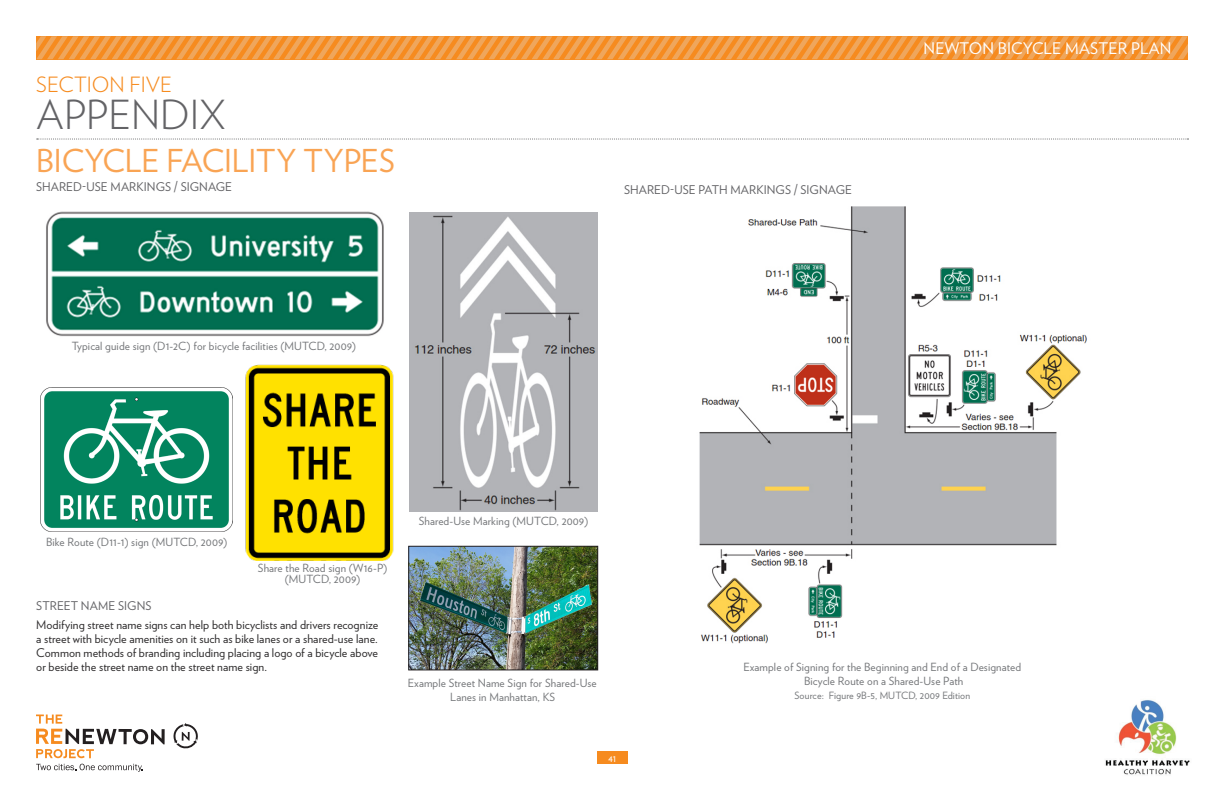
<style>
.page{position:relative;width:1224px;height:792px;background:#fff}
.page>*{position:absolute;margin:0;border:0;box-sizing:border-box;transform-origin:0 0}
.Section_Heading{font:300 40px "Verlag";color:#636366}
.Body_Copy{font:31.5px "Verlag";letter-spacing:-.005em;color:#f9a454}
.Section_Number{font:300 21px "Verlag";color:#f68b1f}
.t1{font:16px "Verlag";letter-spacing:.01em;color:#fff}
.Body_Copy-2{font:12px/14px "Verlag";letter-spacing:.005em;color:#312f30;text-align:justify}
.Body_Copy-3{font:12px "Verlag";letter-spacing:.01em;color:#636366}
.t2{font:11.2px/11px "Verlag";letter-spacing:.01em;color:#76787b;text-align:center}
.t3{font:10px "Verlag";letter-spacing:.01em;color:#76787b}
.t4{font:10px "Verlag";color:#fff}
</style>
<div class="page">
<div style="left:36px;top:36px;width:1152px;height:24px;background:#f58f28"></div>
<svg style="left:36px;top:36px;width:1152px;height:23px"></svg>
<svg style="left:173px;top:723px;width:25px;height:26px"></svg>
<svg style="left:36px;top:715px;width:129px;height:43px"></svg>
<svg style="left:36px;top:764px;width:107px;height:8px"></svg>
<img style="left:1105px;top:700px;width:85px;height:75px">
<div style="left:597px;top:752px;width:30px;height:12px;background:#f68b1f"></div>
<svg style="left:37px;top:139px;width:1152px;height:1px"></svg>
<img style="left:699px;top:206px;width:388px;height:438px">
<img style="left:41px;top:387px;width:192px;height:144px">
<img style="left:409px;top:212px;width:188px;height:300px">
<img style="left:245px;top:364px;width:149px;height:197px">
<img style="left:46px;top:211px;width:338px;height:126px">
<img style="left:410px;top:548px;width:186px;height:120px">
<div style="left:408px;top:546px;width:190px;height:124px;border:1px solid #231f20"></div>
<p class="Section_Number" style="left:36px;top:69px;width:137px">SECTION FIVE</p>
<p class="Section_Heading" style="left:36px;top:85px;width:192px">APPENDIX</p>
<p class="Body_Copy" style="left:36px;top:137px;width:360px">BICYCLE FACILITY TYPES</p>
<p class="Body_Copy-3" style="left:36px;top:177px;width:198px">SHARED-USE MARKINGS / SIGNAGE</p>
<p class="Body_Copy-3" style="left:624px;top:181px;width:230px">SHARED-USE PATH MARKINGS / SIGNAGE</p>
<p class="t2" style="left:72px;top:340px;width:286px">Typical guide sign (D1-2C) for bicycle facilities (MUTCD, 2009)</p>
<p class="t2" style="left:46px;top:536px;width:183px">Bike Route (D11-1) sign (MUTCD, 2009)</p>
<p class="t2" style="left:258px;top:562px;width:131px">Share the Road sign (W16-P) (MUTCD, 2009)</p>
<p class="t2" style="left:419px;top:515px;width:171px">Shared-Use Marking (MUTCD, 2009)</p>
<h3 class="t1" style="left:924px;top:37px;width:249px">NEWTON BICYCLE MASTER PLAN</h3>
<p class="Body_Copy-3" style="left:36px;top:597px;width:117px">STREET NAME SIGNS</p>
<p class="Body_Copy-2" style="left:36px;top:617px;width:344px">Modifying street name signs can help both bicyclists and drivers recognize a street with bicycle amenities on it such as bike lanes or a shared-use lane.<br>Common methods of branding including placing a logo of a bicycle above or beside the street name on the street name sign.</p>
<p class="t2" style="left:408px;top:675px;width:190px;line-height:13.8px">Example Street Name Sign for Shared-Use<br>Lanes in Manhattan, KS</p>
<p class="t4" style="left:608px;top:751px;width:10px">41</p>
<p class="t2" style="left:744px;top:661px;width:279px">Example of Signing for the Beginning and End of a Designated</p>
<p class="t2" style="left:804px;top:675px;width:161px">Bicycle Route on a Shared-Use Path</p>
<p class="t3" style="left:795px;top:688px;width:177px">Source: Figure 9B-5, MUTCD, 2009 Edition</p>
</div>
